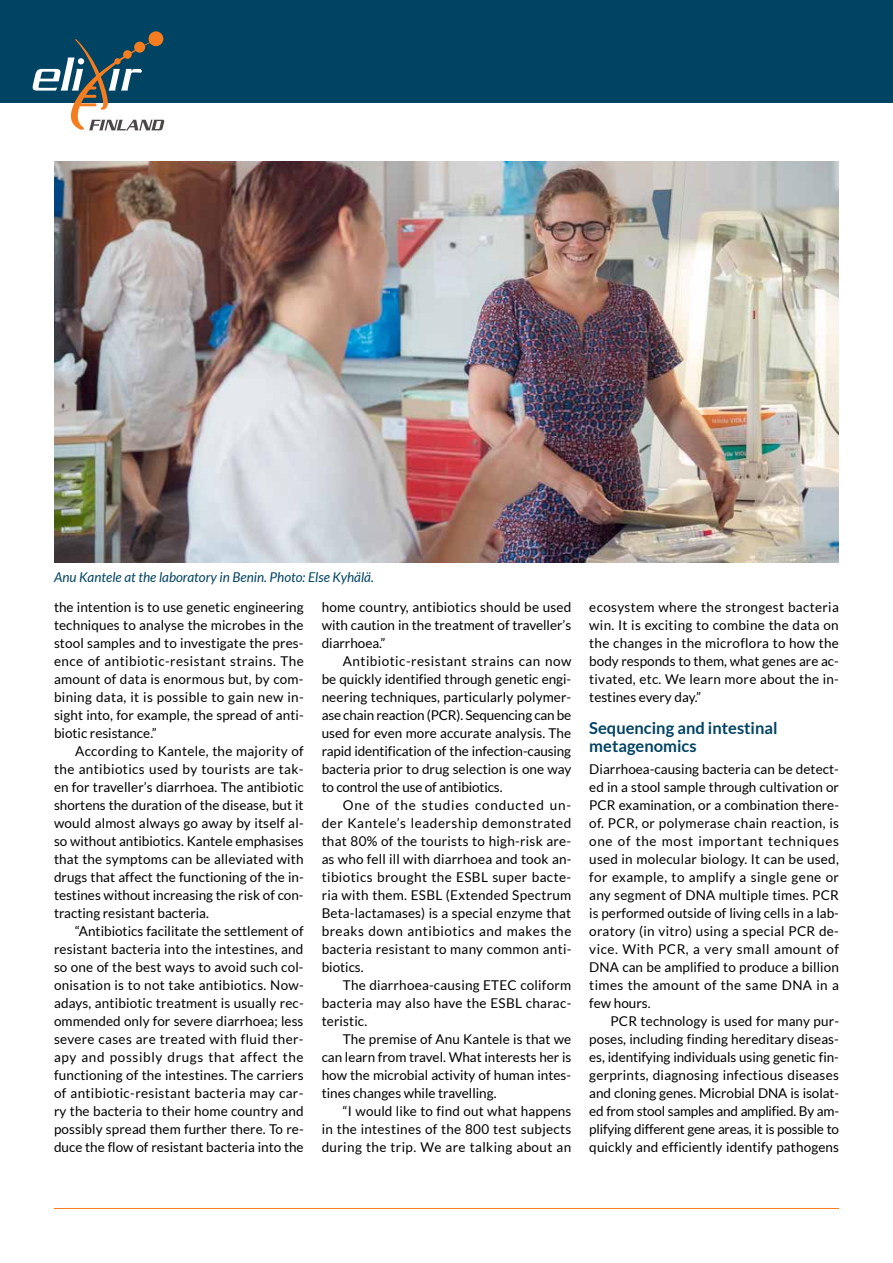
<style>
.page{position:relative;width:893px;height:1263px;background:#fff}
.page>*{position:absolute;margin:0;border:0;box-sizing:border-box;transform-origin:0 0}
.t1{font:700 16.5px/18px "Lato";color:#004362}
.t2{font:13.5px/18px "Lato";letter-spacing:.005em;color:#000;text-align:justify}
.t3{font:italic 13.5px "Lato";color:#004362}
</style>
<div class="page">
<div style="left:0;top:0;width:893px;height:102px;background:#004362"></div>
<svg style="left:33px;top:31px;width:132px;height:100px"></svg>
<hr style="left:54px;top:1208px;width:785px;height:1px;background:#f57d20">
<img style="left:55px;top:162px;width:784px;height:401px">
<p class="t3" style="left:54px;top:570px;width:321px">Anu Kantele at the laboratory in Benin. Photo: Else Kyhälä.</p>
<p class="t2" style="left:54px;top:598px;width:251px">the intention is to use genetic engineering techniques to analyse the microbes in the stool samples and to investigate the pres&shy;ence of antibiotic-resistant strains. The amount of data is enormous but, by com&shy;bining data, it is possible to gain new in&shy;sight into, for example, the spread of anti&shy;biotic resistance.”</p>
<p class="t2" style="left:54px;top:742px;width:251px;text-indent:21px">According to Kantele, the majority of the antibiotics used by tourists are tak&shy;en for traveller’s diarrhoea. The antibiotic shortens the duration of the disease, but it would almost always go away by itself al&shy;so without antibiotics. Kantele emphasises that the symptoms can be alleviated with drugs that affect the functioning of the in&shy;testines without increasing the risk of con&shy;tracting resistant bacteria.</p>
<p class="t2" style="left:54px;top:922px;width:251px;text-indent:21px">“Antibiotics facilitate the settlement of resistant bacteria into the intestines, and so one of the best ways to avoid such col&shy;onisation is to not take antibiotics. Now&shy;adays, antibiotic treatment is usually rec&shy;ommended only for severe diarrhoea; less severe cases are treated with fluid ther&shy;apy and possibly drugs that affect the functioning of the intestines. The carriers of antibiotic-resistant bacteria may car&shy;ry the bacteria to their home country and possibly spread them further there. To re&shy;duce the flow of resistant bacteria into the</p>
<p class="t2" style="left:322px;top:598px;width:251px">home country, antibiotics should be used with caution in the treatment of traveller’s diarrhoea.”</p>
<p class="t2" style="left:322px;top:652px;width:251px;text-indent:21px">Antibiotic-resistant strains can now be quickly identified through genetic engi&shy;neering techniques, particularly polymer&shy;ase chain reaction (PCR). Sequencing can be used for even more accurate analysis. The rapid identification of the infection-causing bacteria prior to drug selection is one way to control the use of antibiotics.</p>
<p class="t2" style="left:322px;top:796px;width:251px;text-indent:21px">One of the studies conducted un&shy;der Kantele’s leadership demonstrated that 80% of the tourists to high-risk are&shy;as who fell ill with diarrhoea and took an&shy;tibiotics brought the ESBL super bacte&shy;ria with them. ESBL (Extended Spectrum Beta-lactamases) is a special enzyme that breaks down antibiotics and makes the bacteria resistant to many common anti&shy;biotics.</p>
<p class="t2" style="left:322px;top:976px;width:251px;text-indent:21px">The diarrhoea-causing ETEC coliform bacteria may also have the ESBL charac&shy;teristic.</p>
<p class="t2" style="left:322px;top:1030px;width:251px;text-indent:21px">The premise of Anu Kantele is that we can learn from travel. What interests her is how the microbial activity of human intes&shy;tines changes while travelling.</p>
<p class="t2" style="left:322px;top:1102px;width:251px;text-indent:21px">“I would like to find out what happens in the intestines of the 800 test subjects during the trip. We are talking about an</p>
<p class="t2" style="left:589px;top:598px;width:251px">ecosystem where the strongest bacteria win. It is exciting to combine the data on the changes in the microflora to how the body responds to them, what genes are ac&shy;tivated, etc. We learn more about the in&shy;testines every day.”</p>
<p class="t1" style="left:589px;top:718px;width:190px">Sequencing and intestinal metagenomics</p>
<p class="t2" style="left:589px;top:760px;width:251px">Diarrhoea-causing bacteria can be detect&shy;ed in a stool sample through cultivation or PCR examination, or a combination there&shy;of. PCR, or polymerase chain reaction, is one of the most important techniques used in molecular biology. It can be used, for example, to amplify a single gene or any segment of DNA multiple times. PCR is performed outside of living cells in a lab&shy;oratory (in vitro) using a special PCR de&shy;vice. With PCR, a very small amount of DNA can be amplified to produce a billion times the amount of the same DNA in a few hours.</p>
<p class="t2" style="left:589px;top:1012px;width:251px;text-indent:21px">PCR technology is used for many pur&shy;poses, including finding hereditary diseas&shy;es, identifying individuals using genetic fin&shy;gerprints, diagnosing infectious diseases and cloning genes. Microbial DNA is isolat&shy;ed from stool samples and amplified. By am&shy;plifying different gene areas, it is possible to quickly and efficiently identify pathogens</p>
</div>
